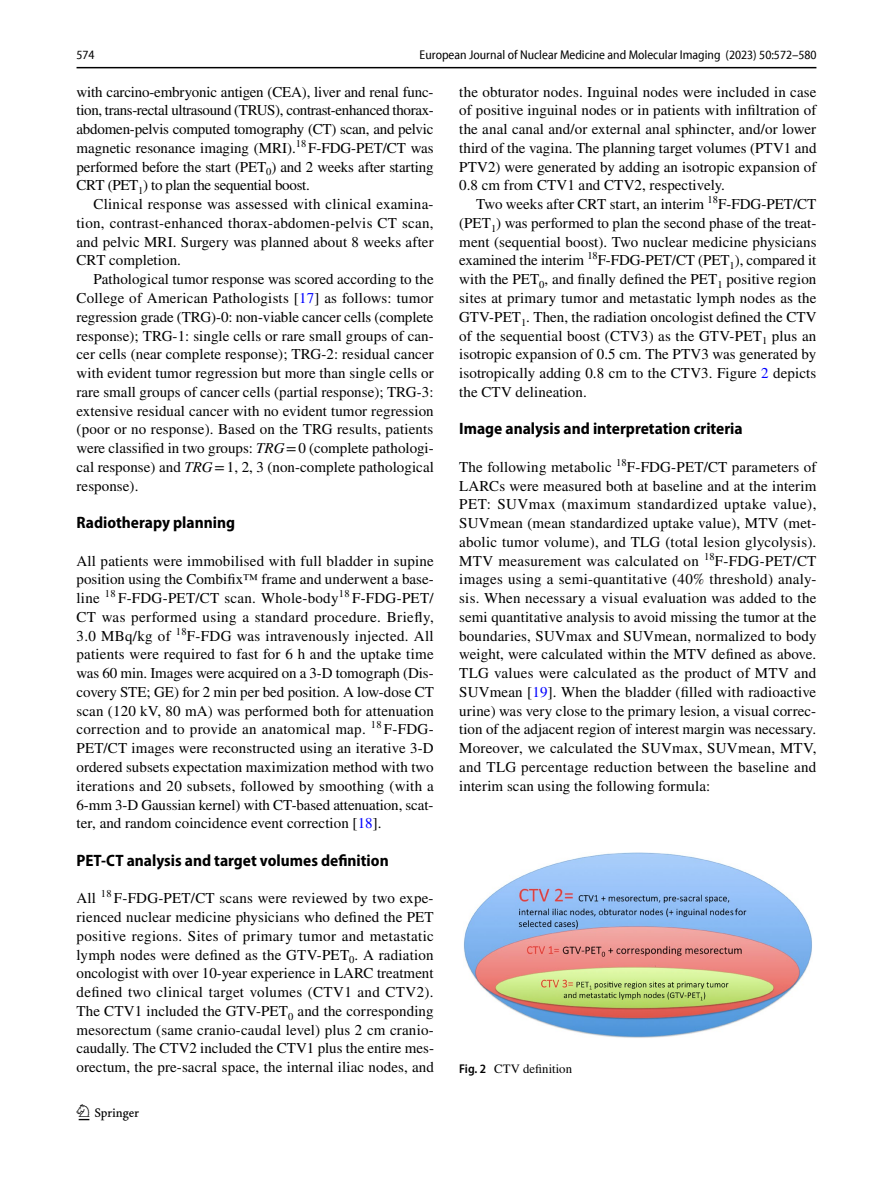
<style>
.page{position:relative;width:893px;height:1187px;background:#fff}
.page>*{position:absolute;margin:0;border:0;box-sizing:border-box;transform-origin:0 0}
.t1{font:22.5px "Springnew Regular 3";color:#000}
.t2{font:700 semi-condensed 16.5px "Myriad Pro";color:#000}
.t3{font:15px/18.8px "STIX";letter-spacing:.005em;color:#000;text-align:justify}
.t4{font:semi-condensed 12.75px "Myriad Pro Unic";color:#000}
.t5{font:12.75px "STIX";color:#000}
.s1{color:#00f}
.s2{font-style:italic}
.s3{font-family:"Myriad Pro";font-weight:600;font-stretch:semi-condensed}
</style>
<div class="page">
<hr style="left:77px;top:67px;width:739px;height:1px;background:#000">
<img style="left:463px;top:852px;width:349px;height:186px">
<p class="t4" style="left:76px;top:50px;width:20px">574</p>
<p class="t4" style="left:420px;top:50px;width:399px">European Journal of Nuclear Medicine and Molecular Imaging (2023) 50:572–580</p>
<p class="t3" style="left:77px;top:83px;width:359px">with carcino-embryonic antigen (CEA), liver and renal func&shy;tion, trans-rectal ultrasound (TRUS), contrast-enhanced thorax&shy;abdomen-pelvis computed tomography (CT) scan, and pelvic magnetic resonance imaging (MRI).<sup>18</sup> F-FDG-PET/CT was performed before the start (PET<sub>0</sub>) and 2 weeks after starting CRT (PET<sub>1</sub>) to plan the sequential boost.</p>
<p class="t3" style="left:77px;top:196px;width:359px;text-indent:17px">Clinical response was assessed with clinical examina&shy;tion, contrast-enhanced thorax-abdomen-pelvis CT scan, and pelvic MRI. Surgery was planned about 8 weeks after CRT completion.</p>
<p class="t3" style="left:77px;top:271px;width:359px;text-indent:17px">Pathological tumor response was scored according to the College of American Pathologists [<span class="s1">17</span>] as follows: tumor regression grade (TRG)-0: non-viable cancer cells (complete response); TRG-1: single cells or rare small groups of can&shy;cer cells (near complete response); TRG-2: residual cancer with evident tumor regression but more than single cells or rare small groups of cancer cells (partial response); TRG-3: extensive residual cancer with no evident tumor regression (poor or no response). Based on the TRG results, patients were classified in two groups: <span class="s2">TRG</span>=0 (complete pathologi&shy;cal response) and <span class="s2">TRG</span>=1, 2, 3 (non-complete pathological response).</p>
<p class="t2" style="left:77px;top:513px;width:160px">Radiotherapy planning</p>
<p class="t3" style="left:77px;top:552px;width:359px">All patients were immobilised with full bladder in supine position using the Combifix™ frame and underwent a base&shy;line <sup>18</sup> F-FDG-PET/CT scan. Whole-body<sup>18</sup> F-FDG-PET/ CT was performed using a standard procedure. Briefly, 3.0 MBq/kg of <sup>18</sup>F-FDG was intravenously injected. All patients were required to fast for 6 h and the uptake time was 60 min. Images were acquired on a 3-D tomograph (Dis&shy;covery STE; GE) for 2 min per bed position. A low-dose CT scan (120 kV, 80 mA) was performed both for attenuation correction and to provide an anatomical map. <sup>18</sup> F-FDG-PET/CT images were reconstructed using an iterative 3-D ordered subsets expectation maximization method with two iterations and 20 subsets, followed by smoothing (with a 6-mm 3-D Gaussian kernel) with CT-based attenuation, scat&shy;ter, and random coincidence event correction [<span class="s1">18</span>].</p>
<p class="t2" style="left:77px;top:851px;width:314px">PET‑CT analysis and target volumes definition</p>
<p class="t3" style="left:77px;top:889px;width:359px">All <sup>18</sup> F-FDG-PET/CT scans were reviewed by two expe&shy;rienced nuclear medicine physicians who defined the PET positive regions. Sites of primary tumor and metastatic lymph nodes were defined as the GTV-PET<sub>0</sub>. A radiation oncologist with over 10-year experience in LARC treatment defined two clinical target volumes (CTV1 and CTV2).<br>The CTV1 included the GTV-PET<sub>0</sub> and the corresponding mesorectum (same cranio-caudal level) plus 2 cm cranio&shy;caudally. The CTV2 included the CTV1 plus the entire mes&shy;orectum, the pre-sacral space, the internal iliac nodes, and</p>
<h1 class="t1" style="left:79px;top:1104px;width:62px">1 3</h1>
<p class="t3" style="left:459px;top:83px;width:359px">the obturator nodes. Inguinal nodes were included in case of positive inguinal nodes or in patients with infiltration of the anal canal and/or external anal sphincter, and/or lower third of the vagina. The planning target volumes (PTV1 and PTV2) were generated by adding an isotropic expansion of 0.8 cm from CTV1 and CTV2, respectively.</p>
<p class="t3" style="left:459px;top:196px;width:359px;text-indent:17px">Two weeks after CRT start, an interim <sup>18</sup>F-FDG-PET/CT (PET<sub>1</sub>) was performed to plan the second phase of the treat&shy;ment (sequential boost). Two nuclear medicine physicians examined the interim <sup>18</sup>F-FDG-PET/CT (PET<sub>1</sub>), compared it with the PET<sub>0</sub>, and finally defined the PET<sub>1</sub> positive region sites at primary tumor and metastatic lymph nodes as the GTV-PET<sub>1</sub>. Then, the radiation oncologist defined the CTV of the sequential boost (CTV3) as the GTV-PET<sub>1</sub> plus an isotropic expansion of 0.5 cm. The PTV3 was generated by isotropically adding 0.8 cm to the CTV3. Figure <span class="s1">2</span> depicts the CTV delineation.</p>
<p class="t2" style="left:459px;top:419px;width:285px">Image analysis and interpretation criteria</p>
<p class="t3" style="left:459px;top:458px;width:359px">The following metabolic <sup>18</sup>F-FDG-PET/CT parameters of LARCs were measured both at baseline and at the interim PET: SUVmax (maximum standardized uptake value), SUVmean (mean standardized uptake value), MTV (met&shy;abolic tumor volume), and TLG (total lesion glycolysis).<br>MTV measurement was calculated on <sup>18</sup>F-FDG-PET/CT images using a semi-quantitative (40% threshold) analy&shy;sis. When necessary a visual evaluation was added to the semi quantitative analysis to avoid missing the tumor at the boundaries, SUVmax and SUVmean, normalized to body weight, were calculated within the MTV defined as above.<br>TLG values were calculated as the product of MTV and SUVmean [<span class="s1">19</span>]. When the bladder (filled with radioactive urine) was very close to the primary lesion, a visual correc&shy;tion of the adjacent region of interest margin was necessary.<br>Moreover, we calculated the SUVmax, SUVmean, MTV, and TLG percentage reduction between the baseline and interim scan using the following formula:</p>
<p class="t5" style="left:459px;top:1060px;width:114px"><span class="s3">Fig. 2</span> CTV definition</p>
</div>
